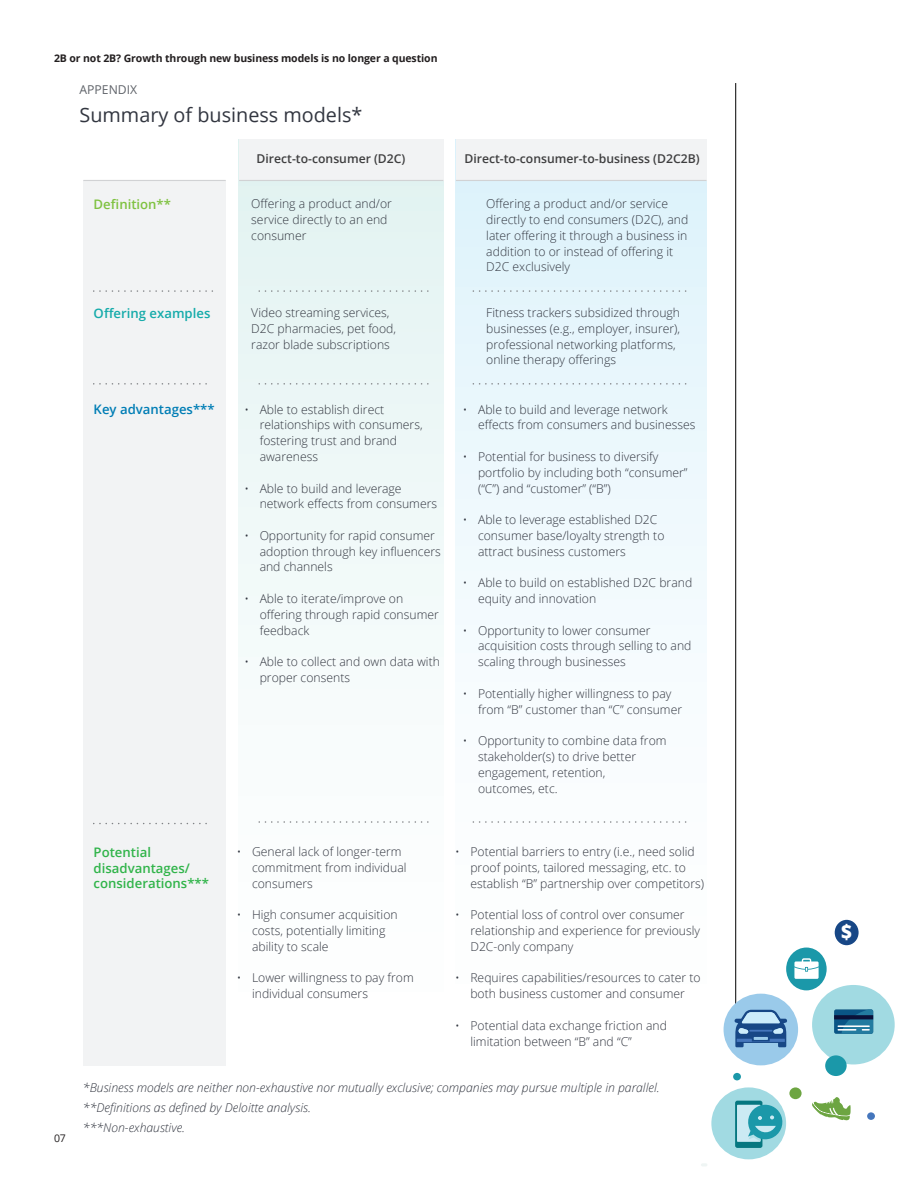
<style>
.page{position:relative;width:918px;height:1188px;background:#fff}
.page>*{position:absolute;margin:0;border:0;box-sizing:border-box;transform-origin:0 0}
.t1{font:19.8px "Open Sans";color:#323640}
.t2{font:800 19.8px "Open Sans";color:#fff;scale:.94 1}
.t3{font:600 13.2px/15.8px "Open Sans";color:#31b44a}
.t4{font:600 13.2px "Open Sans";color:#15abaa}
.t5{font:600 13.2px "Open Sans";color:#007db5}
.t6{font:600 13.2px "Open Sans";color:#7fc241}
.t7{font:300 12.15px/15.8px "Open Sans";color:#323640}
.t8{font:italic 300 12.15px/20.1px "Open Sans";color:#323640}
.t9{font:600 12.15px "Open Sans";color:#3e3e3f}
.t10{font:12.15px "Open Sans";color:#5f6369}
.t11{font:700 10.5px "Open Sans";letter-spacing:-.01em;color:#231f20}
.t12{font:10.5px "Open Sans";color:#231f20}
</style>
<div class="page">
<hr style="left:735px;top:83px;width:1px;height:925px;background:#000001">
<svg style="left:701px;top:1163px;width:6px;height:3px"></svg>
<div style="left:812px;top:985px;width:83px;height:79px;background:#a1dae2;border-radius:50%"></div>
<div style="left:825px;top:1055px;width:22px;height:21px;background:#1b98a9;border-radius:50%"></div>
<div style="left:733px;top:1073px;width:8px;height:7px;background:#1b98a9;border-radius:50%"></div>
<div style="left:867px;top:1112px;width:8px;height:8px;background:#4576bc;border-radius:50%"></div>
<div style="left:711px;top:1087px;width:75px;height:72px;background:#a1dae2;border-radius:50%"></div>
<div style="left:735px;top:1101px;width:27px;height:47px;background:#067780;border-radius:2px"></div>
<div style="left:737px;top:1105px;width:24px;height:37px;background:#cbeaf3"></div>
<svg style="left:748px;top:1105px;width:37px;height:36px"></svg>
<div style="left:724px;top:994px;width:74px;height:71px;background:#9acaea;border-radius:50%"></div>
<svg style="left:734px;top:1010px;width:53px;height:37px"></svg>
<div style="left:834px;top:1009px;width:39px;height:25px;background:#0a5586;border-radius:2px"></div>
<svg style="left:834px;top:1015px;width:4px;height:4px"></svg>
<svg style="left:838px;top:1009px;width:35px;height:25px"></svg>
<div style="left:789px;top:1087px;width:13px;height:12px;background:#6da542;border-radius:50%"></div>
<svg style="left:812px;top:1097px;width:39px;height:24px"></svg>
<svg style="left:786px;top:919px;width:74px;height:75px"></svg>
<div style="left:239px;top:139px;width:204px;height:910px;background:linear-gradient(to bottom,#e2f3f2,#fff)"></div>
<div style="left:456px;top:139px;width:251px;height:916px;background:linear-gradient(to bottom,#dff3fb,#fff)"></div>
<div style="left:239px;top:139px;width:204px;height:41px;background:#f2f3f4"></div>
<div style="left:456px;top:139px;width:251px;height:41px;background:#f2f3f4"></div>
<div style="left:83px;top:180px;width:143px;height:886px;background:#f2f3f4"></div>
<hr style="left:456px;top:180px;width:251px;height:1px;background:#d1d2d4">
<hr style="left:239px;top:180px;width:204px;height:1px;background:#d1d2d4">
<svg style="left:473px;top:290px;width:217px;height:2px"></svg>
<svg style="left:259px;top:290px;width:169px;height:2px"></svg>
<svg style="left:94px;top:290px;width:118px;height:2px"></svg>
<hr style="left:83px;top:180px;width:143px;height:1px;background:#d1d2d4">
<svg style="left:473px;top:383px;width:217px;height:2px"></svg>
<svg style="left:259px;top:383px;width:169px;height:2px"></svg>
<svg style="left:94px;top:383px;width:113px;height:2px"></svg>
<svg style="left:473px;top:821px;width:217px;height:2px"></svg>
<svg style="left:259px;top:821px;width:169px;height:2px"></svg>
<svg style="left:94px;top:823px;width:113px;height:1px"></svg>
<p class="t11" style="left:54px;top:51px;width:385px">2B or not 2B? Growth through new business models is no longer a question</p>
<p class="t10" style="left:80px;top:82px;width:59px">APPENDIX</p>
<p class="t1" style="left:80px;top:101px;width:284px">Summary of business models*</p>
<p class="t9" style="left:257px;top:151px;width:150px">Direct-to-consumer (D2C)</p>
<p class="t9" style="left:464px;top:150px;width:237px">Direct-to-consumer-to-business (D2C2B)</p>
<p class="t7" style="left:251px;top:196px;width:142px">Offering a product and/or service directly to an end consumer</p>
<p class="t7" style="left:486px;top:196px;width:203px">Offering a product and/or service directly to end consumers (D2C), and later offering it through a business in addition to or instead of offering it<br>D2C exclusively</p>
<p class="t7" style="left:251px;top:304px;width:146px">Video streaming services,<br>D2C pharmacies, pet food, razor blade subscriptions</p>
<p class="t7" style="left:486px;top:304px;width:195px">Fitness trackers subsidized through businesses (e.g., employer, insurer), professional networking platforms, online therapy offerings</p>
<p class="t6" style="left:94px;top:195px;width:79px">Definition**</p>
<p class="t4" style="left:94px;top:304px;width:118px">Offering examples</p>
<p class="t5" style="left:94px;top:400px;width:123px">Key advantages***</p>
<p class="t7" style="left:260px;top:401px;width:164px;text-indent:-15px">• Able to establish direct relationships with consumers, fostering trust and brand awareness</p>
<p class="t7" style="left:260px;top:480px;width:179px;text-indent:-15px">• Able to build and leverage network effects from consumers</p>
<p class="t7" style="left:260px;top:527px;width:183px;text-indent:-15px">• Opportunity for rapid consumer adoption through key influencers and channels</p>
<p class="t7" style="left:260px;top:590px;width:181px;text-indent:-15px">• Able to iterate/improve on offering through rapid consumer feedback</p>
<p class="t7" style="left:260px;top:654px;width:182px;text-indent:-15px">• Able to collect and own data with proper consents</p>
<p class="t7" style="left:478px;top:401px;width:219px;text-indent:-15px">• Able to build and leverage network effects from consumers and businesses</p>
<p class="t7" style="left:478px;top:448px;width:211px;text-indent:-15px">• Potential for business to diversify portfolio by including both “consumer” (“C”) and “customer” (“B”)</p>
<p class="t7" style="left:478px;top:512px;width:188px;text-indent:-15px">• Able to leverage established D2C consumer base/loyalty strength to attract business customers</p>
<p class="t7" style="left:478px;top:575px;width:216px;text-indent:-15px">• Able to build on established D2C brand equity and innovation</p>
<p class="t7" style="left:478px;top:622px;width:215px;text-indent:-15px">• Opportunity to lower consumer acquisition costs through selling to and scaling through businesses</p>
<p class="t7" style="left:478px;top:685px;width:206px;text-indent:-15px">• Potentially higher willingness to pay from “B” customer than “C” consumer</p>
<p class="t7" style="left:478px;top:733px;width:190px;text-indent:-15px">• Opportunity to combine data from stakeholder(s) to drive better engagement, retention,<br>outcomes, etc.</p>
<p class="t12" style="left:54px;top:1131px;width:13px">07</p>
<p class="t3" style="left:94px;top:844px;width:117px">Potential disadvantages/ considerations***</p>
<p class="t7" style="left:252px;top:843px;width:156px;text-indent:-15px">• General lack of longer-term commitment from individual consumers</p>
<p class="t7" style="left:252px;top:907px;width:147px;text-indent:-15px">• High consumer acquisition costs, potentially limiting ability to scale</p>
<p class="t7" style="left:252px;top:970px;width:163px;text-indent:-15px">• Lower willingness to pay from individual consumers</p>
<p class="t7" style="left:470px;top:843px;width:235px;text-indent:-15px">• Potential barriers to entry (i.e., need solid proof points, tailored messaging, etc. to establish “B” partnership over competitors)</p>
<p class="t7" style="left:470px;top:907px;width:231px;text-indent:-15px">• Potential loss of control over consumer relationship and experience for previously<br>D2C-only company</p>
<p class="t7" style="left:455px;top:970px;width:247px;text-align:center">• Requires capabilities/resources to cater to both business customer and consumer</p>
<p class="t7" style="left:470px;top:1017px;width:198px;text-indent:-15px">• Potential data exchange friction and limitation between “B” and “C”</p>
<p class="t8" style="left:83px;top:1077px;width:578px">*Business models are neither non-exhaustive nor mutually exclusive; companies may pursue multiple in parallel. **Definitions as defined by Deloitte analysis.<br>***Non-exhaustive.</p>
<h1 class="t2" style="left:841px;top:917px;width:13px">$</h1>
</div>
